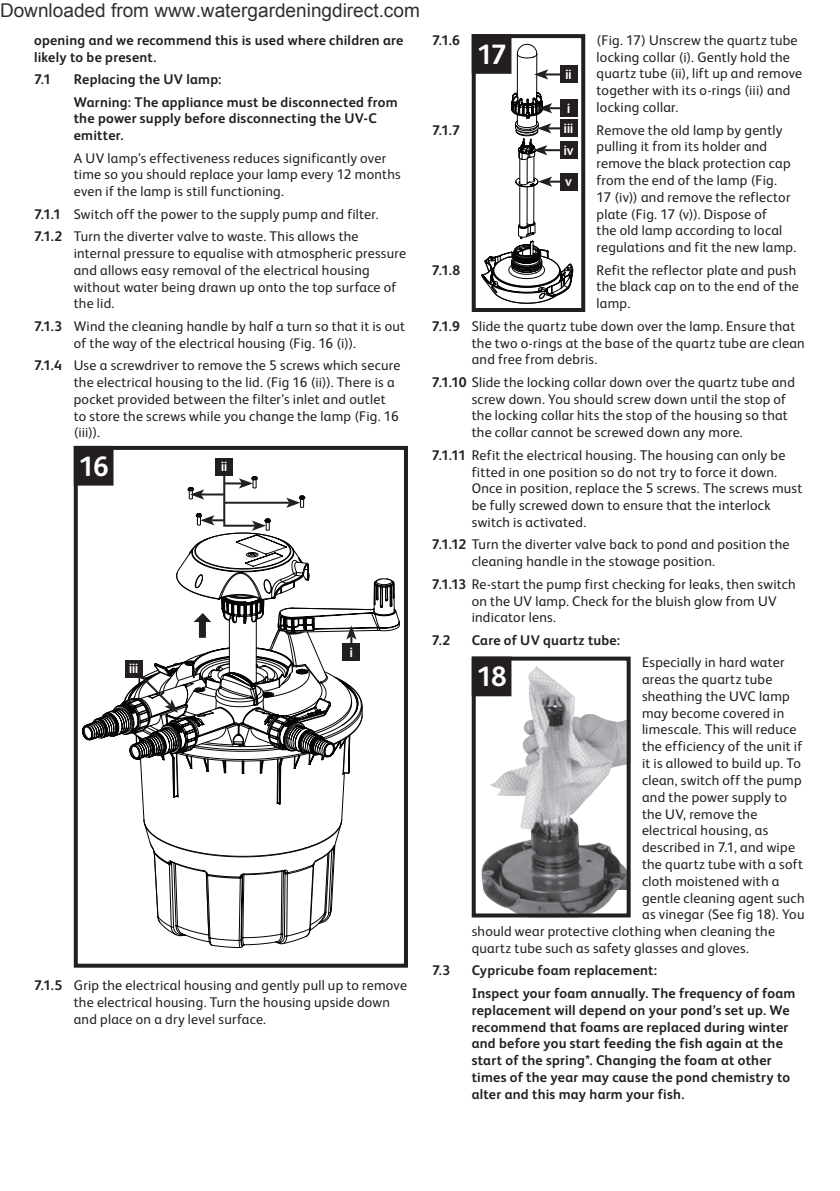
<style>
.page{position:relative;width:840px;height:1191px;background:#fff}
.page>*{position:absolute;margin:0;border:0;box-sizing:border-box;transform-origin:0 0}
.t1{font:700 28px "FS Albert Pro";color:#fff}
.t2{font:19px "Arial";color:#303030}
.t3{font:14px/16.8px "FS Albert Pro";letter-spacing:.02em;color:#231f20}
.t4{font:700 14px/16.8px "FS Albert Pro";letter-spacing:.015em;color:#231f20}
.t5{font:700 14px/20.2px "FS Albert Pro";letter-spacing:-.04em;color:#fff}
.s1{font-weight:700}
</style>
<div class="page">
<svg style="left:156px;top:908px;width:176px;height:39px"></svg>
<svg style="left:134px;top:759px;width:216px;height:149px"></svg>
<div style="left:74px;top:446px;width:334px;height:521px;border:4px solid #231f20"></div>
<div style="left:76px;top:448px;width:35px;height:35px;background:#231f20"></div>
<div style="left:74px;top:446px;width:39px;height:39px;border:4px solid #231f20"></div>
<div style="left:215px;top:458px;width:17px;height:17px;background:#231f20"></div>
<svg style="left:82px;top:472px;width:317px;height:287px"></svg>
<div style="left:471px;top:34px;width:114px;height:278px;border:4px solid #231f20"></div>
<div style="left:473px;top:36px;width:36px;height:36px;background:#231f20"></div>
<div style="left:471px;top:34px;width:40px;height:40px;border:4px solid #231f20"></div>
<svg style="left:481px;top:44px;width:91px;height:259px"></svg>
<div style="left:559px;top:66px;width:17px;height:17px;background:#231f20"></div>
<div style="left:559px;top:100px;width:17px;height:17px;background:#231f20"></div>
<div style="left:559px;top:120px;width:17px;height:17px;background:#231f20"></div>
<div style="left:559px;top:142px;width:17px;height:17px;background:#231f20"></div>
<div style="left:559px;top:173px;width:17px;height:17px;background:#231f20"></div>
<img style="left:481px;top:666px;width:144px;height:246px">
<div style="left:471px;top:656px;width:159px;height:261px;border:4px solid #231f20"></div>
<div style="left:473px;top:658px;width:36px;height:36px;background:#231f20"></div>
<div style="left:471px;top:656px;width:40px;height:40px;border:4px solid #231f20"></div>
<h2 class="t2" style="left:0;top:-2px;width:421px">Downloaded from www.watergardeningdirect.com</h2>
<p class="t4" style="left:34px;top:31px;width:371px">opening and we recommend this is used where children are likely to be present.</p>
<p class="t4" style="left:34px;top:70px;width:18px">7.1</p>
<p class="t4" style="left:74px;top:67px;width:325px;line-height:22.4px">Replacing the UV lamp:<br>Warning: The appliance must be disconnected from</p>
<p class="t4" style="left:74px;top:109px;width:304px">the power supply before disconnecting the UV-C emitter.</p>
<p class="t3" style="left:74px;top:148px;width:328px">A UV lamp’s effectiveness reduces significantly over time so you should replace your lamp every 12 months even if the lamp is still functioning.</p>
<p class="t3" style="left:34px;top:202px;width:346px;line-height:22.4px"><span class="s1">7.1.1</span> Switch off the power to the supply pump and filter.<br><span class="s1">7.1.2</span> Turn the diverter valve to waste. This allows the</p>
<p class="t3" style="left:74px;top:244px;width:333px">internal pressure to equalise with atmospheric pressure and allows easy removal of the electrical housing without water being drawn up onto the top surface of the lid.</p>
<p class="t3" style="left:74px;top:317px;width:333px;text-indent:-40px"><span class="s1">7.1.3</span> Wind the cleaning handle by half a turn so that it is out of the way of the electrical housing (Fig. 16 (i)).</p>
<p class="t3" style="left:74px;top:356px;width:328px;text-indent:-40px"><span class="s1">7.1.4</span> Use a screwdriver to remove the 5 screws which secure the electrical housing to the lid. (Fig 16 (ii)). There is a pocket provided between the filter’s inlet and outlet to store the screws while you change the lamp (Fig. 16 (iii)).</p>
<h1 class="t1" style="left:78px;top:446px;width:32px">16</h1>
<p class="t5" style="left:221px;top:456px;width:8px">ii</p>
<p class="t5" style="left:129px;top:657px;width:11px">iii</p>
<p class="t5" style="left:349px;top:641px;width:5px">i</p>
<p class="t3" style="left:74px;top:976px;width:334px;text-indent:-40px"><span class="s1">7.1.5</span> G rip the electrical housing and gently pull up to remove the electrical housing. Turn the housing upside down and place on a dry level surface.</p>
<p class="t3" style="left:596px;top:31px;width:207px">(Fig. 17) Unscrew the quartz tube locking collar (i). Gently hold the quartz tube (ii), lift up and remove together with its o-rings (iii) and locking collar.</p>
<p class="t4" style="left:432px;top:31px;width:29px">7.1.6</p>
<h1 class="t1" style="left:476px;top:34px;width:31px">17</h1>
<p class="t5" style="left:565px;top:63px;width:8px">ii</p>
<p class="t5" style="left:563px;top:97px;width:11px">i iii</p>
<p class="t5" style="left:563px;top:139px;width:11px">iv</p>
<p class="t5" style="left:564px;top:170px;width:8px">v</p>
<p class="t4" style="left:432px;top:121px;width:29px">7.1.7</p>
<p class="t3" style="left:596px;top:120px;width:201px">Remove the old lamp by gently pulling it from its holder and remove the black protection cap from the end of the lamp (Fig.<br>17 (iv)) and remove the reflector plate (Fig. 17 (v)). Dispose of<br>the old lamp according to local regulations and fit the new lamp.</p>
<p class="t4" style="left:432px;top:261px;width:30px">7.1.8</p>
<p class="t3" style="left:596px;top:260px;width:204px">Refit the reflector plate and push the black cap on to the end of the lamp.</p>
<p class="t3" style="left:471px;top:316px;width:334px;text-indent:-40px"><span class="s1">7.1.9</span> Slide the quartz tube down over the lamp. Ensure that the two o-rings at the base of the quartz tube are clean and free from debris.</p>
<p class="t3" style="left:471px;top:372px;width:324px;text-indent:-40px"><span class="s1">7.1.10</span> Slide the locking collar down over the quartz tube and screw down. You should screw down until the stop of the locking collar hits the stop of the housing so that the collar cannot be screwed down any more.</p>
<p class="t3" style="left:471px;top:445px;width:332px;text-indent:-40px"><span class="s1">7.1.11</span> Refit the electrical housing. The housing can only be fitted in one position so do not try to force it down.<br>Once in position, replace the 5 screws. The screws must be fully screwed down to ensure that the interlock switch is activated.</p>
<p class="t3" style="left:471px;top:535px;width:319px;text-indent:-40px"><span class="s1">7.1.12</span> Turn the diverter valve back to pond and position the cleaning handle in the stowage position.</p>
<p class="t3" style="left:471px;top:574px;width:325px;text-indent:-40px"><span class="s1">7.1.13</span> Re-start the pump first checking for leaks, then switch on the UV lamp. Check for the bluish glow from UV indicator lens.</p>
<p class="t4" style="left:431px;top:631px;width:20px">7.2</p>
<p class="t4" style="left:471px;top:631px;width:150px">Care of UV quartz tube:</p>
<h1 class="t1" style="left:476px;top:657px;width:32px">18</h1>
<p class="t3" style="left:641px;top:653px;width:144px">Especially in hard water</p>
<p class="t3" style="left:641px;top:670px;width:132px">areas the quartz tube</p>
<p class="t3" style="left:641px;top:686px;width:149px">sheathing the UVC lamp</p>
<p class="t3" style="left:641px;top:703px;width:144px">may become covered in</p>
<p class="t3" style="left:641px;top:720px;width:156px">limescale. This will reduce</p>
<p class="t3" style="left:641px;top:737px;width:162px">the efficiency of the unit if</p>
<p class="t3" style="left:641px;top:754px;width:160px">it is allowed to build up. To</p>
<p class="t3" style="left:641px;top:770px;width:161px">clean, switch off the pump</p>
<p class="t3" style="left:641px;top:787px;width:146px">and the power supply to</p>
<p class="t3" style="left:641px;top:804px;width:117px">the UV, remove the</p>
<p class="t3" style="left:641px;top:821px;width:128px">electrical housing, as</p>
<p class="t3" style="left:641px;top:838px;width:154px">described in 7.1, and wipe</p>
<p class="t3" style="left:641px;top:854px;width:162px">the quartz tube with a soft</p>
<p class="t3" style="left:641px;top:871px;width:139px">cloth moistened with a</p>
<p class="t3" style="left:641px;top:888px;width:164px">gentle cleaning agent such</p>
<p class="t3" style="left:641px;top:905px;width:164px">as vinegar (See fig 18). You</p>
<p class="t3" style="left:471px;top:922px;width:305px">should wear protective clothing when cleaning the</p>
<p class="t3" style="left:471px;top:938px;width:278px">quartz tube such as safety glasses and gloves.</p>
<p class="t4" style="left:432px;top:961px;width:20px">7.3</p>
<p class="t4" style="left:471px;top:958px;width:325px;line-height:22.4px">Cypricube foam replacement:<br>Inspect your foam annually. The frequency of foam</p>
<p class="t4" style="left:471px;top:1000px;width:320px">replacement will depend on your pond’s set up. We recommend that foams are replaced during winter and before you start feeding the fish again at the start of the spring*. Changing the foam at other times of the year may cause the pond chemistry to alter and this may harm your fish.</p>
</div>
